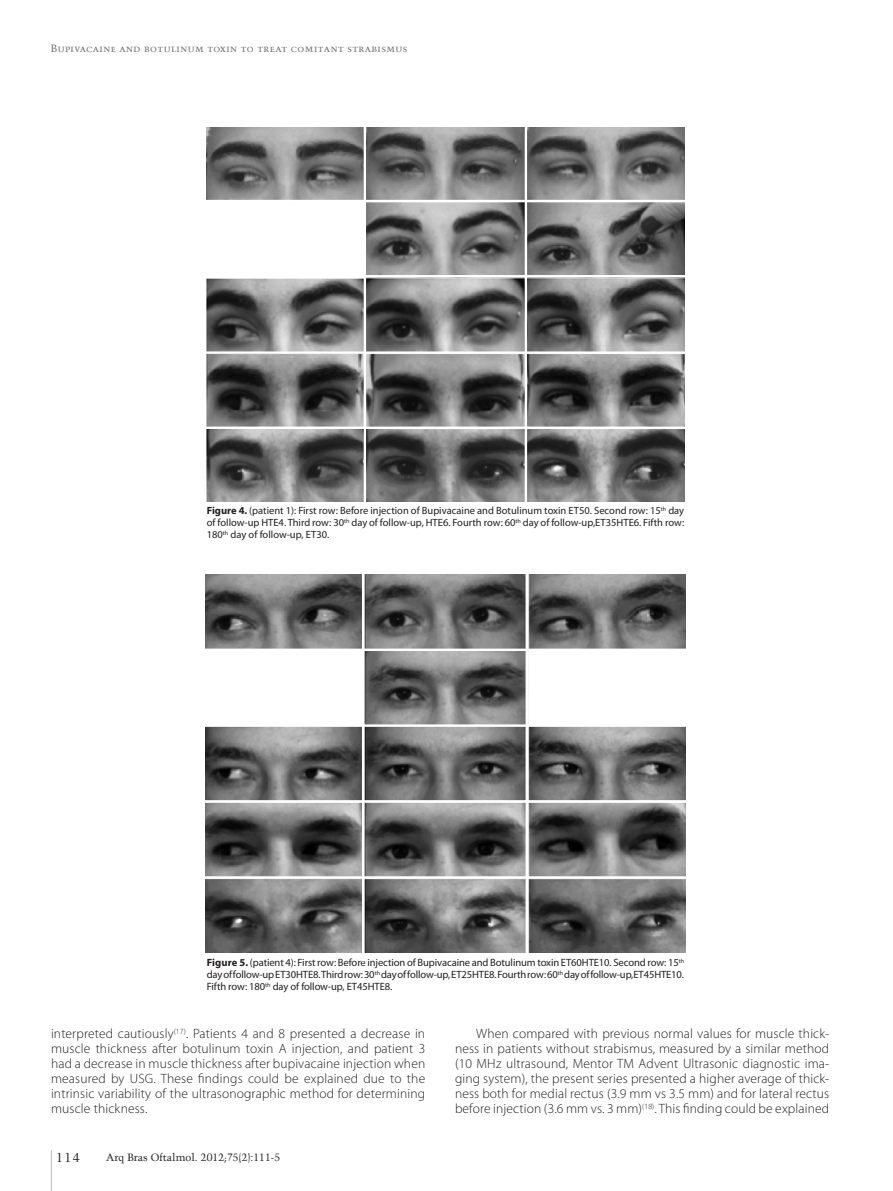
<style>
.page{position:relative;width:893px;height:1191px;background:#fff}
.page>*{position:absolute;margin:0;border:0;box-sizing:border-box;transform-origin:0 0}
.t1{font:300 13.5px/15px "Myriad Pro";letter-spacing:.01em;color:#231f20;text-align:justify}
.t2{font:12.75px "Trump Mediaeval LT Std";color:#231f20}
.t3{font:10.5px/12px "Myriad Pro";letter-spacing:-.01em;color:#231f20;text-align:justify}
.t4{font:10.5px "Trump Mediaeval LT Std";letter-spacing:.03em;color:#6c6d70}
.t5{font:10.5px "Trump Mediaeval LT Std";color:#231f20}
.s1{font-weight:700}
</style>
<div class="page">
<hr style="left:51px;top:1150px;width:1px;height:41px;background:#bcbdc0">
<img style="left:207px;top:128px;width:477px;height:373px">
<hr style="left:525px;top:123px;width:2px;height:389px;background:#fff">
<hr style="left:364px;top:123px;width:2px;height:389px;background:#fff">
<hr style="left:203px;top:275px;width:486px;height:2px;background:#fff">
<hr style="left:203px;top:200px;width:486px;height:2px;background:#fff">
<hr style="left:203px;top:351px;width:486px;height:3px;background:#fff">
<hr style="left:203px;top:426px;width:486px;height:3px;background:#fff">
<img style="left:206px;top:574px;width:480px;height:378px">
<hr style="left:362px;top:572px;width:2px;height:389px;background:#fff">
<hr style="left:526px;top:572px;width:2px;height:382px;background:#fff">
<hr style="left:201px;top:648px;width:490px;height:3px;background:#fff">
<hr style="left:201px;top:724px;width:490px;height:3px;background:#fff">
<hr style="left:201px;top:800px;width:490px;height:2px;background:#fff">
<hr style="left:201px;top:876px;width:490px;height:2px;background:#fff">
<p class="t4" style="left:51px;top:42px;width:358px">Bupivacaine and botulinum toxin to treat comitant strabismus</p>
<p class="t3" style="left:207px;top:504px;width:479px"><span class="s1">Figure 4.</span> (patient 1): First row: Before injection of Bupivacaine and Botulinum toxin ET50. Second row: 15<sup>th</sup> day of follow-up HTE4. Third row: 30<sup>th</sup> day of follow-up, HTE6. Fourth row: 60<sup>th</sup> day of follow-up,ET35HTE6. Fifth row:<br>180<sup>th</sup> day of follow-up, ET30.</p>
<p class="t3" style="left:207px;top:956px;width:479px"><span class="s1">Figure 5.</span> (patient 4): First row: Before injection of Bupivacaine and Botulinum toxin ET60HTE10. Second row: 15<sup>th </sup>day of follow-up ET30HTE8. Third row: 30<sup>th</sup> day of follow-up, ET25HTE8. Fourth row: 60<sup>th</sup> day of follow-up,ET45HTE10.<br>Fifth row: 180<sup>th</sup> day of follow-up, ET45HTE8.</p>
<p class="t1" style="left:455px;top:1026px;width:376px;text-indent:21px">When compared with previous normal values for muscle thick&shy;ness in patients without strabismus, measured by a similar method (10 MHz ultrasound, Mentor TM Advent Ultrasonic diagnostic ima&shy;ging system), the present series presented a higher average of thick&shy;ness both for medial rectus (3.9 mm vs 3.5 mm) and for lateral rectus before injection (3.6 mm vs. 3 mm)<sup>(18)</sup>. This finding could be explained</p>
<p class="t1" style="left:51px;top:1026px;width:376px">interpreted cautiously<sup>(17)</sup>. Patients 4 and 8 presented a decrease in muscle thickness after botulinum toxin A injection, and patient 3 had a decrease in muscle thickness after bupivacaine injection when measured by USG. These findings could be explained due to the intrinsic variability of the ultrasonographic method for determining muscle thickness.</p>
<p class="t2" style="left:56px;top:1149px;width:25px">114</p>
<p class="t5" style="left:106px;top:1151px;width:175px">Arq Bras Oftalmol. 2012;75(2):111-5</p>
</div>
